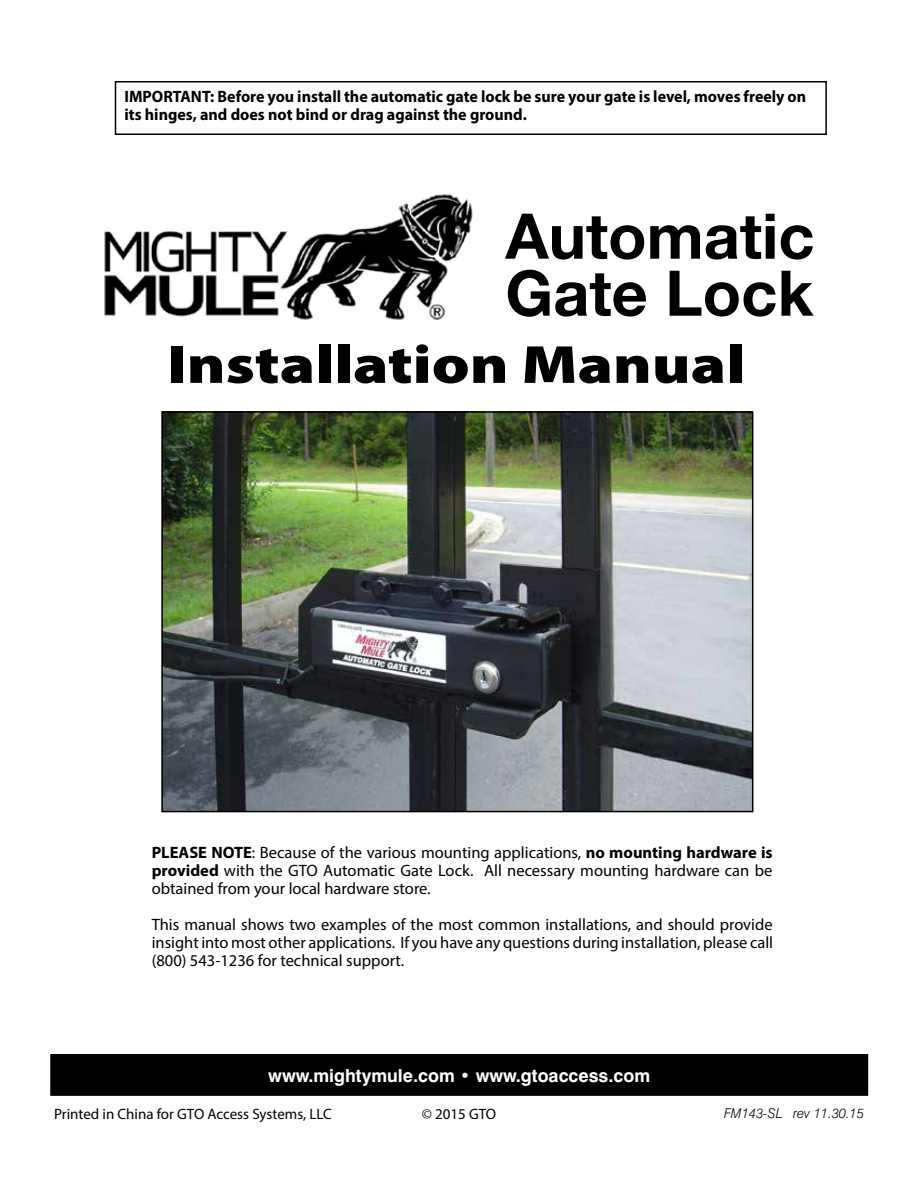
<style>
.page{position:relative;width:918px;height:1188px;background:#fff}
.page>*{position:absolute;margin:0;border:0;box-sizing:border-box;transform-origin:0 0}
.t1{font:700 63px/57px "Helvetica Neue LT Std";color:#000}
.t2{font:900 54px "Myriad Pro";color:#000;scale:1.2 1}
.t3{font:700 18px "Swiss 721 BT";color:#fff}
.t4{font:16.5px/18px "Myriad Pro";color:#000;text-align:justify}
.t5{font:700 16.5px/18px "Myriad Pro";color:#000}
.t6{font:15px "Myriad Pro";color:#000}
.t7{font:italic 300 13.5px "Swiss 721 BT";color:#000}
.s1{font-weight:700}
</style>
<div class="page">
<div style="left:115px;top:81px;width:712px;height:54px;border:2px solid #000"></div>
<img style="left:164px;top:414px;width:586px;height:395px">
<div style="left:161px;top:411px;width:592px;height:401px;border:2px solid #000"></div>
<div style="left:51px;top:1055px;width:816px;height:40px;background:#000"></div>
<div style="left:50px;top:1054px;width:818px;height:42px;border:2px solid #000"></div>
<img style="left:104px;top:194px;width:369px;height:126px">
<p class="t5" style="left:124px;top:87px;width:683px">IMPORTANT: Before you install the automatic gate lock be sure your gate is level, moves freely on its hinges, and does not bind or drag against the ground.</p>
<h1 class="t1" style="left:505px;top:206px;width:311px">Automatic<br>Gate Lock</h1>
<h2 class="t2" style="left:167px;top:329px;width:483px">Installation Manual</h2>
<p class="t4" style="left:152px;top:843px;width:622px"><span class="s1">PLEASE NOTE</span>: Because of the various mounting applications, <span class="s1">no mounting hardware is provided</span> with the GTO Automatic Gate Lock. All necessary mounting hardware can be obtained from your local hardware store.</p>
<p class="t4" style="left:152px;top:915px;width:623px">This manual shows two examples of the most common installations, and should provide insight into most other applications. If you have any questions during installation, please call (800) 543-1236 for technical support.</p>
<p class="t3" style="left:268px;top:1065px;width:384px">www.mightymule.com • www.gtoaccess.com</p>
<p class="t6" style="left:54px;top:1105px;width:279px">Printed in China for GTO Access Systems, LLC</p>
<p class="t6" style="left:422px;top:1105px;width:76px">© 2015 GTO</p>
<p class="t7" style="left:724px;top:1105px;width:141px">FM143-SL rev 11.30.15</p>
</div>
